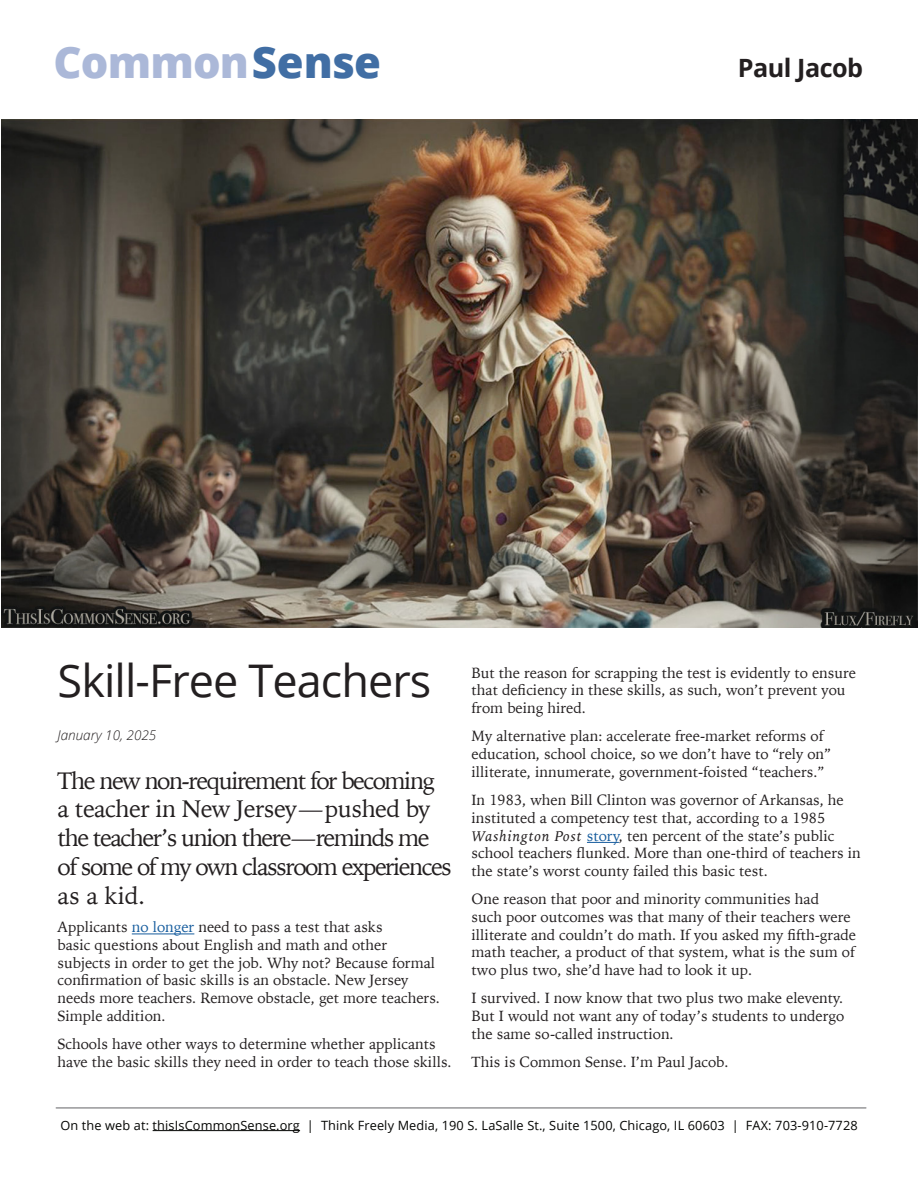
<style>
.page{position:relative;width:918px;height:1188px;background:#fff}
.page>*{position:absolute;margin:0;border:0;box-sizing:border-box;transform-origin:0 0}
.t1{font:45px "Open Sans";letter-spacing:-.02em;color:#231f20}
.t2{font:800 43.5px "Open Sans";letter-spacing:-.02em;color:#abb8d8}
.t3{font:700 25.2px "Open Sans";letter-spacing:-.02em;color:#231f20}
.t4{font:24px/28.8px "Iowan Old Style";letter-spacing:-.06em;color:#231f20}
.t5{font:14.85px/17.7px "Iowan Old Style";color:#231f20}
.t6{font:italic 300 13.5px "Open Sans";color:#231f20}
.t7{font:12.75px "Open Sans";letter-spacing:.01em;color:#040503}
.s1{color:#416ea4}
.s2{color:#175d9e}
.s3{font-style:italic}
</style>
<div class="page">
<hr style="left:153px;top:1130px;width:147px;height:1px;background:#040503">
<hr style="left:56px;top:1108px;width:810px;height:1px;background:#636366">
<img style="left:2px;top:119px;width:916px;height:509px">
<hr style="left:132px;top:934px;width:62px;height:1px;background:#175d9e">
<hr style="left:587px;top:842px;width:32px;height:1px;background:#175d9e">
<h2 class="t2" style="left:54px;top:29px;width:329px">Common<span class="s1">Sense</span></h2>
<h3 class="t3" style="left:738px;top:51px;width:127px">Paul Jacob</h3>
<h1 class="t1" style="left:58px;top:650px;width:375px">Skill-Free Teachers</h1>
<p class="t6" style="left:58px;top:726px;width:100px">January 10, 2025</p>
<h3 class="t4" style="left:58px;top:765px;width:396px">The new non-requirement for becoming a teacher in New Jersey—pushed by the teacher’s union there—reminds me of some of my own classroom experiences as a kid.</h3>
<p class="t5" style="left:58px;top:917px;width:384px">Applicants <span class="s2">no longer</span> need to pass a test that asks<br>basic questions about English and math and other subjects in order to get the job. Why not? Because formal confirmation of basic skills is an obstacle. New Jersey needs more teachers. Remove obstacle, get more teachers.<br>Simple addition.</p>
<p class="t5" style="left:58px;top:1034px;width:396px">Schools have other ways to determine whether applicants have the basic skills they need in order to teach those skills.</p>
<p class="t5" style="left:472px;top:663px;width:386px">But the reason for scrapping the test is evidently to ensure that deficiency in these skills, as such, won’t prevent you from being hired.</p>
<p class="t5" style="left:472px;top:727px;width:361px">My alternative plan: accelerate free-market reforms of education, school choice, so we don’t have to “rely on” illiterate, innumerate, government-foisted “teachers.”</p>
<p class="t5" style="left:472px;top:790px;width:391px">In 1983, when Bill Clinton was governor of Arkansas, he instituted a competency test that, according to a 1985<br><span class="s3">Washington Post</span> <span class="s2">story</span>, ten percent of the state’s public school teachers flunked. More than one-third of teachers in the state’s worst county failed this basic test.</p>
<p class="t5" style="left:472px;top:890px;width:386px">One reason that poor and minority communities had<br>such poor outcomes was that many of their teachers were illiterate and couldn’t do math. If you asked my fifth-grade math teacher, a product of that system, what is the sum of two plus two, she’d have had to look it up.</p>
<p class="t5" style="left:472px;top:989px;width:374px;text-align:justify">I survived. I now know that two plus two make eleventy.<br>But I would not want any of today’s students to undergo the same so-called instruction.</p>
<p class="t5" style="left:472px;top:1053px;width:259px">This is Common Sense. I’m Paul Jacob.</p>
<p class="t7" style="left:60px;top:1116px;width:799px">On the web at: thisIsCommonSense.org | Think Freely Media, 190 S. LaSalle St., Suite 1500, Chicago, IL 60603 | FAX: 703-910-7728</p>
</div>
